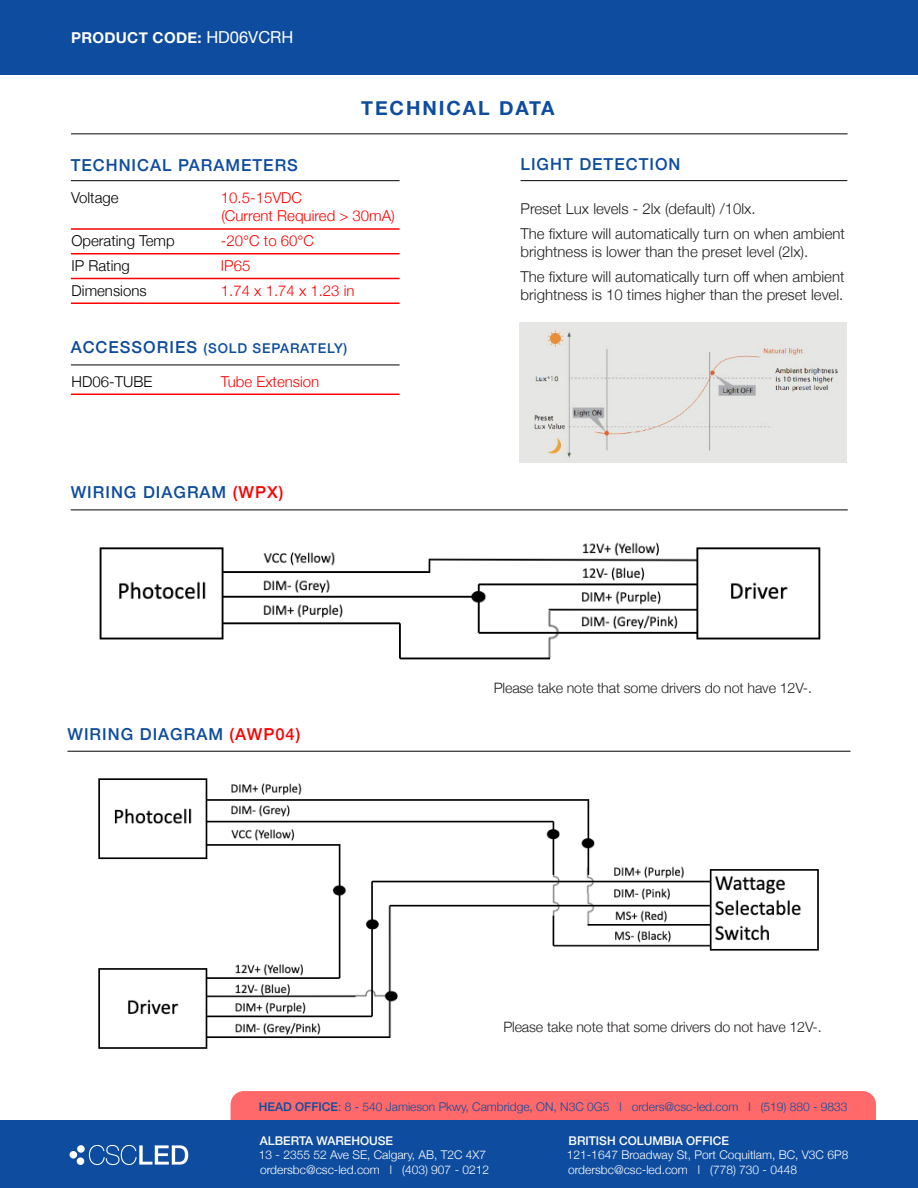
<style>
.page{position:relative;width:918px;height:1188px;background:#fff}
.page>*{position:absolute;margin:0;border:0;box-sizing:border-box;transform-origin:0 0}
.t1{font:700 19.5px "Helvetica Neue";letter-spacing:.1em;color:#0d4c9f}
.t2{font:500 16.5px "Helvetica Neue";letter-spacing:.06em;color:#0d4c9f}
.t3{font:300 15px/24.8px "Helvetica Neue";color:#231f20}
.t4{font:300 15px/18px "Helvetica Neue";color:#f00}
.t5{font:300 15px "Helvetica Neue";color:#000}
.t6{font:700 15px "Helvetica Neue";letter-spacing:.02em;color:#fff}
.t7{font:300 14.25px "Helvetica Neue";letter-spacing:-.01em;color:#231f20}
.t8{font:500 13.5px "Helvetica Neue";letter-spacing:.06em;color:#0d4c9f}
.t9{font:300 12px/14.4px "Helvetica Neue";color:#fff}
.t10{font:300 12px "Helvetica Neue";color:#0d4c9f}
.t11{font:500 12px "Helvetica Neue";color:#fff}
.s1{font-weight:400;font-size:16.5px}
.s2{font-size:16.5px}
.s3{color:#f00}
.s4{font-weight:500}
</style>
<div class="page">
<img style="left:98px;top:778px;width:721px;height:271px">
<div style="left:231px;top:1091px;width:645px;height:29px;background:#ff6969"></div>
<div style="left:0;top:1120px;width:918px;height:68px;background:#0d4c9f"></div>
<svg style="left:89px;top:1145px;width:99px;height:20px"></svg>
<div style="left:70px;top:1151px;width:7px;height:8px;background:#fff;border-radius:50%"></div>
<div style="left:77px;top:1157px;width:7px;height:8px;background:#fff;border-radius:50%"></div>
<div style="left:77px;top:1145px;width:8px;height:8px;background:#fff;border-radius:50%"></div>
<hr style="left:71px;top:180px;width:329px;height:1px;background:#231f20">
<hr style="left:71px;top:364px;width:329px;height:1px;background:#231f20">
<hr style="left:71px;top:509px;width:777px;height:1px;background:#231f20">
<hr style="left:521px;top:180px;width:326px;height:1px;background:#231f20">
<hr style="left:71px;top:228px;width:329px;height:2px;background:#f00">
<hr style="left:71px;top:253px;width:329px;height:1px;background:#f00">
<hr style="left:71px;top:278px;width:329px;height:1px;background:#f00">
<hr style="left:71px;top:302px;width:329px;height:2px;background:#f00">
<hr style="left:71px;top:394px;width:329px;height:1px;background:#f00">
<img style="left:519px;top:323px;width:327px;height:140px">
<div style="left:0;top:0;width:918px;height:74px;background:#0d4c9f"></div>
<hr style="left:71px;top:133px;width:777px;height:1px;background:#231f20">
<img style="left:99px;top:542px;width:722px;height:118px">
<hr style="left:68px;top:751px;width:783px;height:1px;background:#231f20">
<p class="t6" style="left:71px;top:30px;width:224px">PRODUCT CODE: <span class="s1">HD06VCRH</span></p>
<p class="t2" style="left:71px;top:159px;width:229px">TECHNICAL PARAMETERS</p>
<h1 class="t1" style="left:361px;top:97px;width:195px">TECHNICAL DATA</h1>
<p class="t2" style="left:521px;top:158px;width:161px">LIGHT DETECTION</p>
<p class="t5" style="left:71px;top:186px;width:49px">Voltage</p>
<p class="t4" style="left:221px;top:188px;width:175px">10.5-15VDC<br>(Current Required &gt; 30mA)</p>
<p class="t5" style="left:71px;top:229px;width:105px">Operating Temp</p>
<p class="t4" style="left:221px;top:231px;width:95px">-20℃ to 60℃</p>
<p class="t5" style="left:72px;top:254px;width:60px">IP Rating</p>
<p class="t4" style="left:221px;top:256px;width:31px">IP65</p>
<p class="t5" style="left:72px;top:278px;width:76px">Dimensions</p>
<p class="t4" style="left:221px;top:280px;width:135px">1.74 x 1.74 x 1.23 in</p>
<p class="t8" style="left:71px;top:344px;width:278px"><span class="s2">ACCESSORIES</span> (SOLD SEPARATELY)</p>
<p class="t5" style="left:72px;top:369px;width:82px">HD06-TUBE</p>
<p class="t4" style="left:221px;top:371px;width:100px">Tube Extension</p>
<p class="t2" style="left:71px;top:486px;width:214px">WIRING DIAGRAM <span class="s3">(WPX)</span></p>
<p class="t2" style="left:68px;top:728px;width:234px">WIRING DIAGRAM <span class="s3">(AWP04)</span></p>
<p class="t3" style="left:521px;top:196px;width:326px">Preset Lux levels - 2lx (default) /10lx.<br>The fixture will automatically turn on when ambient</p>
<p class="t3" style="left:521px;top:238px;width:325px">brightness is lower than the preset level (2lx).<br>The fixture will automatically turn off when ambient</p>
<p class="t3" style="left:521px;top:281px;width:324px">brightness is 10 times higher than the preset level.</p>
<p class="t7" style="left:494px;top:676px;width:320px">Please take note that some drivers do not have 12V-.</p>
<p class="t7" style="left:503px;top:1015px;width:320px">Please take note that some drivers do not have 12V-.</p>
<p class="t10" style="left:259px;top:1097px;width:590px"><span class="s4">HEAD OFFICE</span>: 8 - 540 Jamieson Pkwy, Cambridge, ON, N3C 0G5 l orders@csc-led.com l (519) 880 - 9833</p>
<p class="t11" style="left:569px;top:1136px;width:162px">BRITISH COLUMBIA OFFICE</p>
<p class="t9" style="left:567px;top:1147px;width:283px">121-1647 Broadway St, Port Coquitlam, BC, V3C 6P8 ordersbc@csc-led.com l (778) 730 - 0448</p>
<p class="t11" style="left:260px;top:1136px;width:135px">ALBERTA WAREHOUSE</p>
<p class="t9" style="left:259px;top:1147px;width:232px">13 - 2355 52 Ave SE, Calgary, AB, T2C 4X7 ordersbc@csc-led.com l (403) 907 - 0212</p>
</div>
